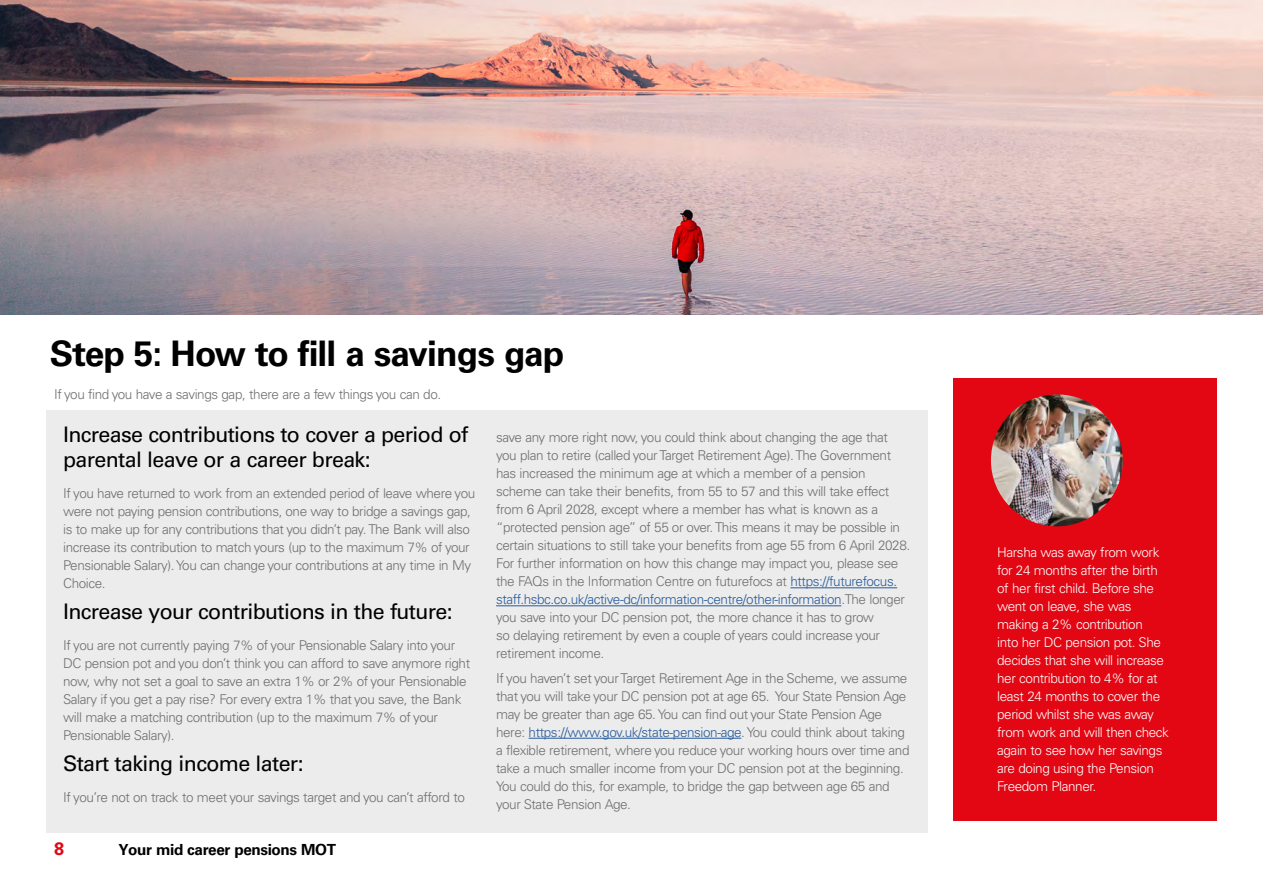
<style>
.page{position:relative;width:1263px;height:893px;background:#fff}
.page>*{position:absolute;margin:0;border:0;box-sizing:border-box;transform-origin:0 0}
.t1{font:700 35.25px "Univers LT Pro 65";letter-spacing:-.025em;color:#000}
.t2{font:21.45px/24.5px "Univers LT Pro 55 Roman";letter-spacing:-.03em;color:#000}
.t3{font:700 18px "Univers LT Pro 65";color:#e30613}
.t4{font:700 15.3px "Univers LT Pro 65";letter-spacing:-.025em;color:#000}
.t5{font:300 13.5px/18px "Univers LT Pro 45";letter-spacing:-.03em;color:#706f6f}
.t6{font:300 13.5px/18px "Univers LT Pro 45";letter-spacing:-.03em;color:#fff}
.s1{color:#275b9b}
</style>
<div class="page">
<img style="left:0;top:0;width:1263px;height:315px">
<div style="left:46px;top:410px;width:882px;height:422px;background:#ececec"></div>
<hr style="left:790px;top:587px;width:107px;height:1px;background:#275b9b">
<hr style="left:496px;top:605px;width:345px;height:1px;background:#275b9b">
<hr style="left:529px;top:738px;width:212px;height:1px;background:#275b9b">
<div style="left:954px;top:378px;width:263px;height:443px;background:#e30613"></div>
<img style="left:991px;top:394px;width:132px;height:132px;border-radius:66px">
<h1 class="t1" style="left:50px;top:332px;width:516px">Step 5: How to fill a savings gap</h1>
<p class="t5" style="left:54px;top:385px;width:389px">If you find you have a savings gap, there are a few things you can do.</p>
<h2 class="t2" style="left:63px;top:423px;width:407px">Increase contributions to cover a period of parental leave or a career break:</h2>
<p class="t5" style="left:63px;top:484px;width:414px">If you have returned to work from an extended period of leave where you were not paying pension contributions, one way to bridge a savings gap, is to make up for any contributions that you didn’t pay. The Bank will also increase its contribution to match yours (up to the maximum 7% of your Pensionable Salary). You can change your contributions at any time in My Choice.</p>
<h2 class="t2" style="left:63px;top:599px;width:391px">Increase your contributions in the future:</h2>
<p class="t5" style="left:63px;top:636px;width:409px">If you are not currently paying 7% of your Pensionable Salary into your DC pension pot and you don’t think you can afford to save anymore right now, why not set a goal to save an extra 1% or 2% of your Pensionable Salary if you get a pay rise? For every extra 1% that you save, the Bank will make a matching contribution (up to the maximum 7% of your Pensionable Salary).</p>
<h2 class="t2" style="left:63px;top:751px;width:242px">Start taking income later:</h2>
<p class="t5" style="left:63px;top:788px;width:403px">If you’re not on track to meet your savings target and you can’t afford to</p>
<h3 class="t3" style="left:54px;top:838px;width:12px">8</h3>
<p class="t4" style="left:118px;top:840px;width:219px">Your mid career pensions MOT</p>
<p class="t5" style="left:496px;top:429px;width:416px">save any more right now, you could think about changing the age that you plan to retire (called your Target Retirement Age). The Government has increased the minimum age at which a member of a pension scheme can take their benefits, from 55 to 57 and this will take effect from 6 April 2028, except where a member has what is known as a “protected pension age” of 55 or over. This means it may be possible in certain situations to still take your benefits from age 55 from 6 April 2028.<br>For further information on how this change may impact you, please see the FAQs in the Information Centre on futurefocs at <span class="s1">https://futurefocus. staff.hsbc.co.uk/active-dc/information-centre/other-information</span>.The longer you save into your DC pension pot, the more chance it has to grow<br>so delaying retirement by even a couple of years could increase your retirement income.</p>
<p class="t5" style="left:496px;top:669px;width:415px">If you haven’t set your Target Retirement Age in the Scheme, we assume that you will take your DC pension pot at age 65. Your State Pension Age may be greater than age 65. You can find out your State Pension Age here: <span class="s1">https://www.gov.uk/state-pension-age</span>. You could think about taking a flexible retirement, where you reduce your working hours over time and take a much smaller income from your DC pension pot at the beginning.<br>You could do this, for example, to bridge the gap between age 65 and your State Pension Age.</p>
<p class="t6" style="left:997px;top:543px;width:173px">Harsha was away from work for 24 months after the birth of her first child. Before she went on leave, she was making a 2% contribution<br>into her DC pension pot. She decides that she will increase her contribution to 4% for at least 24 months to cover the period whilst she was away from work and will then check again to see how her savings are doing using the Pension<br>Freedom Planner.</p>
</div>
